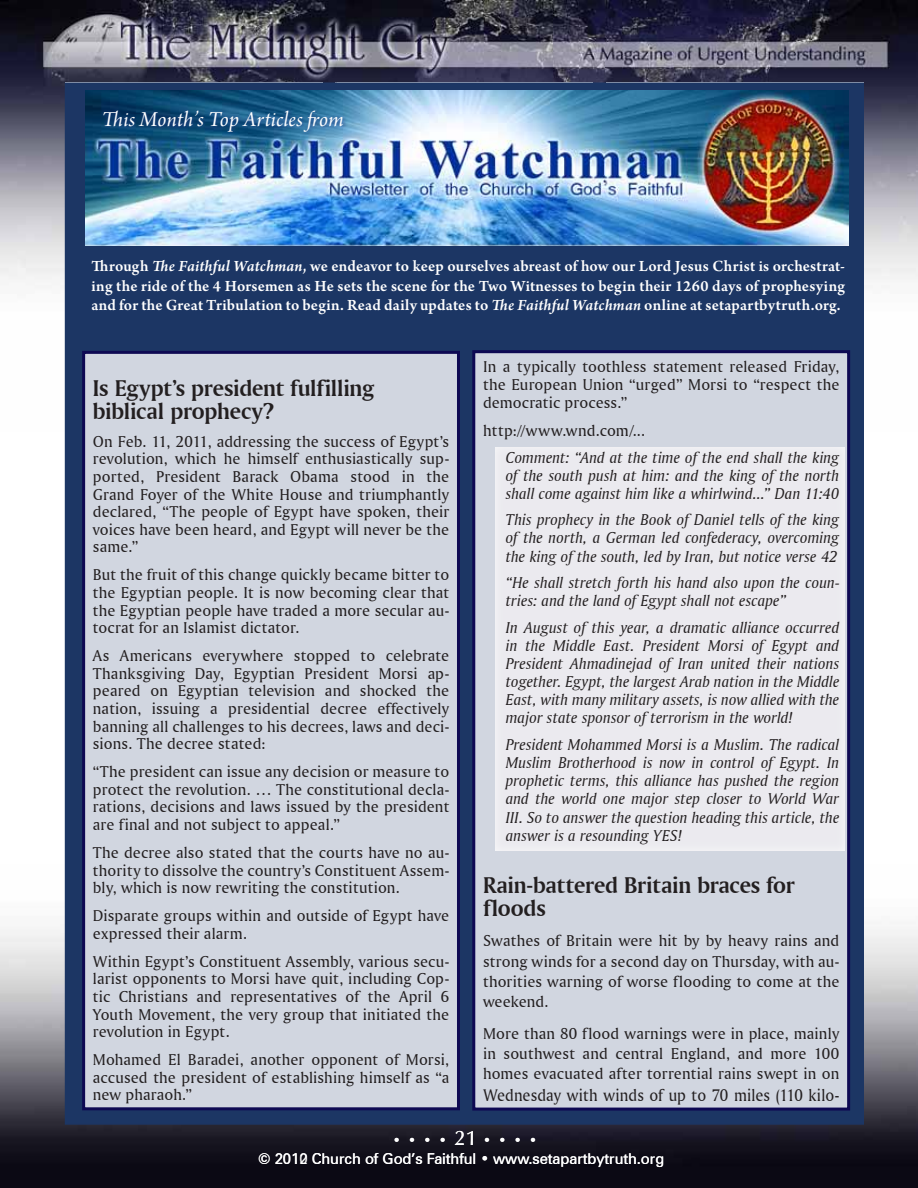
<style>
.page{position:relative;width:918px;height:1188px;background:#fff}
.page>*{position:absolute;margin:0;border:0;box-sizing:border-box;transform-origin:0 0}
.t1{font:24px/22.8px "Amerigo BT Bold A";letter-spacing:-.01em;color:#231f20}
.t2{font:22.5px "Arno Pro Italic Subhead";letter-spacing:.01em;color:#fff}
.t3{font:17.7px "Amerigo BT Roman A";letter-spacing:.005em;color:#231f20;scale:.93 1}
.t4{font:16.5px/17.5px "Amerigo BT Roman A";letter-spacing:.01em;color:#231f20;text-align:justify}
.t5{font:16.5px/18.1px "Amerigo BT Italic A";letter-spacing:.005em;color:#231f20;text-align:justify}
.t6{font:600 16.5px/19.8px "Arno Pro";letter-spacing:.015em;color:#fff;text-align:justify}
.t7{font:15px "Zurich BT";letter-spacing:-.005em;color:#fff}
.t8{font:13.5px "Zapf Humanist 601 BT";color:#fff}
.s1{font-style:italic}
.s2{font-size:21px}
</style>
<div class="page">
<img style="left:0;top:864px;width:918px;height:324px">
<img style="left:0;top:0;width:918px;height:432px">
<div style="left:65px;top:82px;width:799px;height:1043px;background:#1c3664;border:2px solid #1c3664"></div>
<img style="left:86px;top:91px;width:763px;height:155px">
<svg style="left:100px;top:107px;width:248px;height:30px;background:#1a5683"></svg>
<div style="left:84px;top:352px;width:374px;height:757px;background:#d1d6e0"></div>
<div style="left:82px;top:351px;width:378px;height:759px;border:3px solid #0e0953"></div>
<svg style="left:476px;top:354px;width:370px;height:753px;background:#dee0e7"></svg>
<div style="left:472px;top:350px;width:378px;height:761px;border:3px solid #0e0953"></div>
<h2 class="t2" style="left:102px;top:107px;width:243px">This Month’s Top Articles from</h2>
<p class="t6" style="left:91px;top:257px;width:755px">Through <span class="s1">The Faithful Watchman</span>, we endeavor to keep ourselves abreast of how our Lord Jesus Christ is orchestrat&shy;ing the ride of the 4 Horsemen as He sets the scene for the Two Witnesses to begin their 1260 days of prophesying and for the Great Tribulation to begin. Read daily updates to <span class="s1">The Faithful Watchman</span> online at setapartbytruth.org.</p>
<h1 class="t1" style="left:93px;top:376px;width:283px">Is Egypt’s president fulfilling biblical prophecy?</h1>
<p class="t4" style="left:93px;top:432px;width:358px">On Feb. 11, 2011, addressing the success of Egypt’s revolution, which he himself enthusiastically sup&shy;ported, President Barack Obama stood in the Grand Foyer of the White House and triumphantly declared, “The people of Egypt have spoken, their voices have been heard, and Egypt will never be the same.”</p>
<p class="t4" style="left:93px;top:566px;width:358px">But the fruit of this change quickly became bitter to the Egyptian people. It is now becoming clear that the Egyptian people have traded a more secular au&shy;tocrat for an Islamist dictator.</p>
<p class="t4" style="left:93px;top:647px;width:358px">As Americans everywhere stopped to celebrate Thanksgiving Day, Egyptian President Morsi ap&shy;peared on Egyptian television and shocked the nation, issuing a presidential decree effectively banning all challenges to his decrees, laws and deci&shy;sions. The decree stated:</p>
<p class="t4" style="left:93px;top:763px;width:358px">“The president can issue any decision or measure to protect the revolution. … The constitutional decla&shy;rations, decisions and laws issued by the president are final and not subject to appeal.”</p>
<p class="t4" style="left:93px;top:843px;width:358px">The decree also stated that the courts have no au&shy;thority to dissolve the country’s Constituent Assem&shy;bly, which is now rewriting the constitution.</p>
<p class="t4" style="left:93px;top:907px;width:358px">Disparate groups within and outside of Egypt have expressed their alarm.</p>
<p class="t4" style="left:93px;top:952px;width:358px">Within Egypt’s Constituent Assembly, various secu&shy;larist opponents to Morsi have quit, including Cop&shy;tic Christians and representatives of the April 6<br>Youth Movement, the very group that initiated the revolution in Egypt.</p>
<p class="t4" style="left:93px;top:1051px;width:358px">Mohamed El Baradei, another opponent of Morsi, accused the president of establishing himself as “a new pharaoh.”</p>
<p class="t4" style="left:483px;top:358px;width:358px">In a typically toothless statement released Friday, the European Union “urged” Morsi to “respect the democratic process.”</p>
<p class="t4" style="left:483px;top:421px;width:163px">http://www.wnd.com/...</p>
<p class="t5" style="left:506px;top:448px;width:335px">Comment: “And at the time of the end shall the king of the south push at him: and the king of the north shall come against him like a whirlwind...” Dan 11:40</p>
<p class="t5" style="left:506px;top:510px;width:335px">This prophecy in the Book of Daniel tells of the king of the north, a German led confederacy, overcoming the king of the south, led by Iran, but notice verse 42</p>
<p class="t5" style="left:506px;top:573px;width:335px">“He shall stretch forth his hand also upon the coun&shy;tries: and the land of Egypt shall not escape”</p>
<p class="t5" style="left:506px;top:618px;width:335px">In August of this year, a dramatic alliance occurred in the Middle East. President Morsi of Egypt and President Ahmadinejad of Iran united their nations together. Egypt, the largest Arab nation in the Middle East, with many military assets, is now allied with the major state sponsor of terrorism in the world!</p>
<p class="t5" style="left:506px;top:735px;width:335px">President Mohammed Morsi is a Muslim. The radical Muslim Brotherhood is now in control of Egypt. In prophetic terms, this alliance has pushed the region and the world one major step closer to World War III. So to answer the question heading this article, the answer is a resounding YES!</p>
<h1 class="t1" style="left:483px;top:873px;width:313px">Rain-battered Britain braces for floods</h1>
<p class="t4" style="left:483px;top:930px;width:358px;line-height:20.2px">Swathes of Britain were hit by by heavy rains and strong winds for a second day on Thursday, with au&shy;thorities warning of worse flooding to come at the weekend.</p>
<p class="t4" style="left:483px;top:1023px;width:358px;line-height:20.2px">More than 80 flood warnings were in place, mainly in southwest and central England, and more 100 homes evacuated after torrential rains swept in on</p>
<p class="t3" style="left:483px;top:1084px;width:385px">Wednesday with winds of up to 70 miles (110 kilo-</p>
<p class="t8" style="left:393px;top:1132px;width:146px">• • • • <span class="s2">21</span> • • • •</p>
<p class="t7" style="left:258px;top:1148px;width:408px">© 2010 Church of God’s Faithful • www.setapartbytruth.org</p>
<p class="t7" style="left:299px;top:1148px;width:10px">2</p>
</div>
